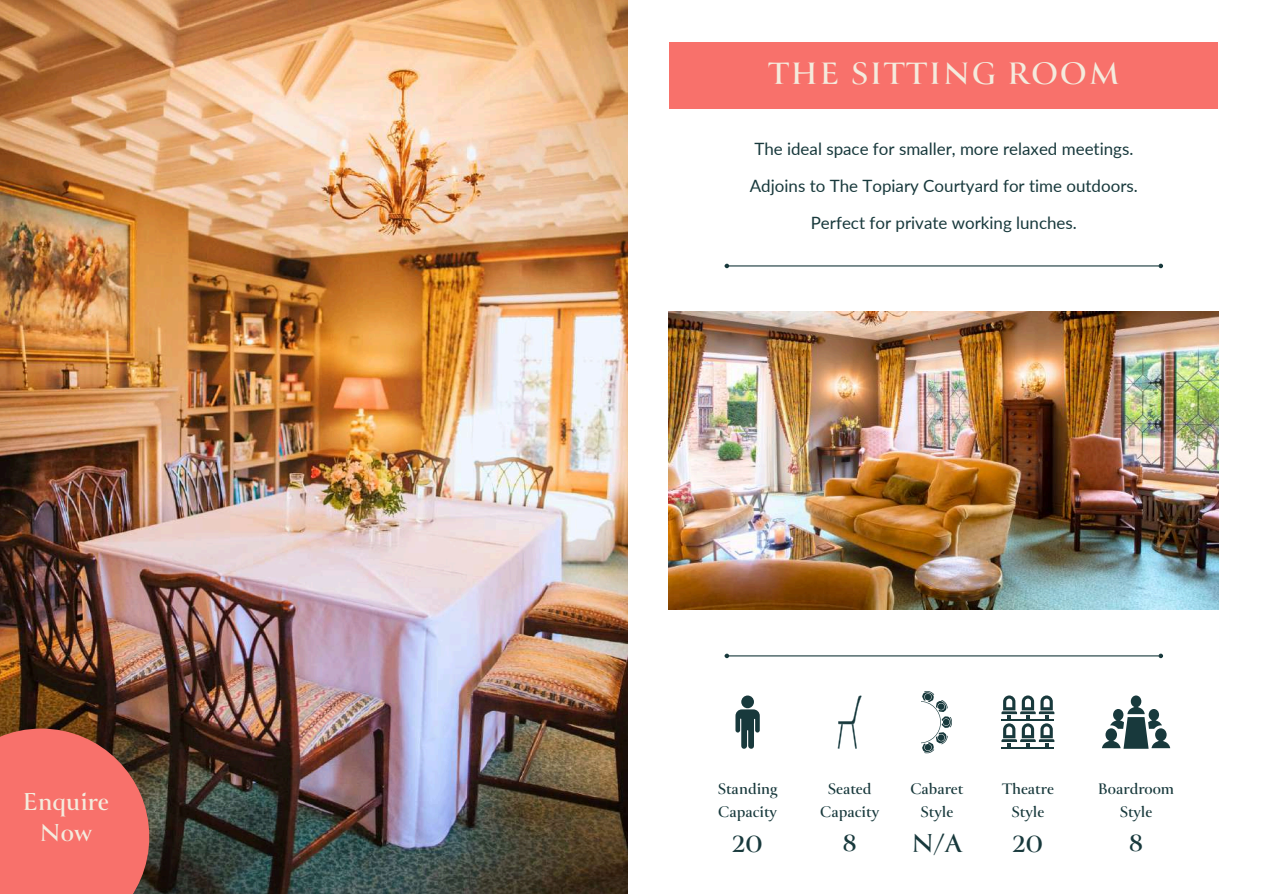
<style>
.page{position:relative;width:1263px;height:894px;background:#fff}
.page>*{position:absolute;margin:0;border:0;box-sizing:border-box;transform-origin:0 0}
.t1{font:700 34.05px "Canto Pen";letter-spacing:.06em;color:#f4ebdd}
.t2{font:700 28.65px "Canto Pen";color:#18393c}
.t3{font:700 27px/30.3px "Canto Pen";color:#f4ebdd;text-align:center}
.t4{font:16.95px/37.2px "Lato";color:#18393c;text-align:center}
.t5{font:700 16.8px/23px "Canto Pen";color:#18393c;text-align:center}
</style>
<div class="page">
<div style="left:669px;top:43px;width:549px;height:66px;background:#f8716b"></div>
<svg style="left:735px;top:695px;width:25px;height:53px"></svg>
<svg style="left:838px;top:695px;width:23px;height:53px"></svg>
<svg style="left:1102px;top:695px;width:68px;height:53px"></svg>
<svg style="left:922px;top:691px;width:30px;height:62px"></svg>
<hr style="left:1001px;top:746px;width:53px;height:2px;background:#18393c">
<svg style="left:1001px;top:695px;width:53px;height:52px"></svg>
<hr style="left:729px;top:655px;width:430px;height:1px;background:#18393c">
<svg style="left:725px;top:653px;width:4px;height:5px"></svg>
<svg style="left:1158px;top:653px;width:5px;height:5px"></svg>
<hr style="left:729px;top:265px;width:430px;height:1px;background:#18393c">
<svg style="left:725px;top:263px;width:4px;height:5px"></svg>
<svg style="left:1158px;top:263px;width:5px;height:5px"></svg>
<img style="left:669px;top:312px;width:550px;height:297px">
<img style="left:0;top:0;width:627px;height:893px">
<div style="left:0;top:728px;width:149px;height:165px;background:#f8716b"></div>
<h3 class="t3" style="left:23px;top:787px;width:88px">Enquire<br>Now</h3>
<h1 class="t1" style="left:768px;top:56px;width:352px">THE SITTING ROOM</h1>
<p class="t4" style="left:750px;top:129px;width:389px">The ideal space for smaller, more relaxed meetings.<br>Adjoins to The Topiary Courtyard for time outdoors.<br>Perfect for private working lunches.</p>
<p class="t5" style="left:718px;top:778px;width:61px;text-align:left">Standing<br>Capacity</p>
<h2 class="t2" style="left:732px;top:828px;width:32px">20</h2>
<p class="t5" style="left:820px;top:777px;width:60px">Seated<br>Capacity</p>
<h2 class="t2" style="left:843px;top:827px;width:15px">8</h2>
<p class="t5" style="left:910px;top:777px;width:54px">Cabaret<br>Style</p>
<h2 class="t2" style="left:912px;top:828px;width:52px">N/A</h2>
<p class="t5" style="left:1002px;top:777px;width:53px">Theatre<br>Style</p>
<h2 class="t2" style="left:1013px;top:827px;width:32px">20</h2>
<p class="t5" style="left:1098px;top:778px;width:78px;line-height:22.5px">Boardroom<br>Style</p>
<h2 class="t2" style="left:1129px;top:826px;width:15px">8</h2>
</div>
